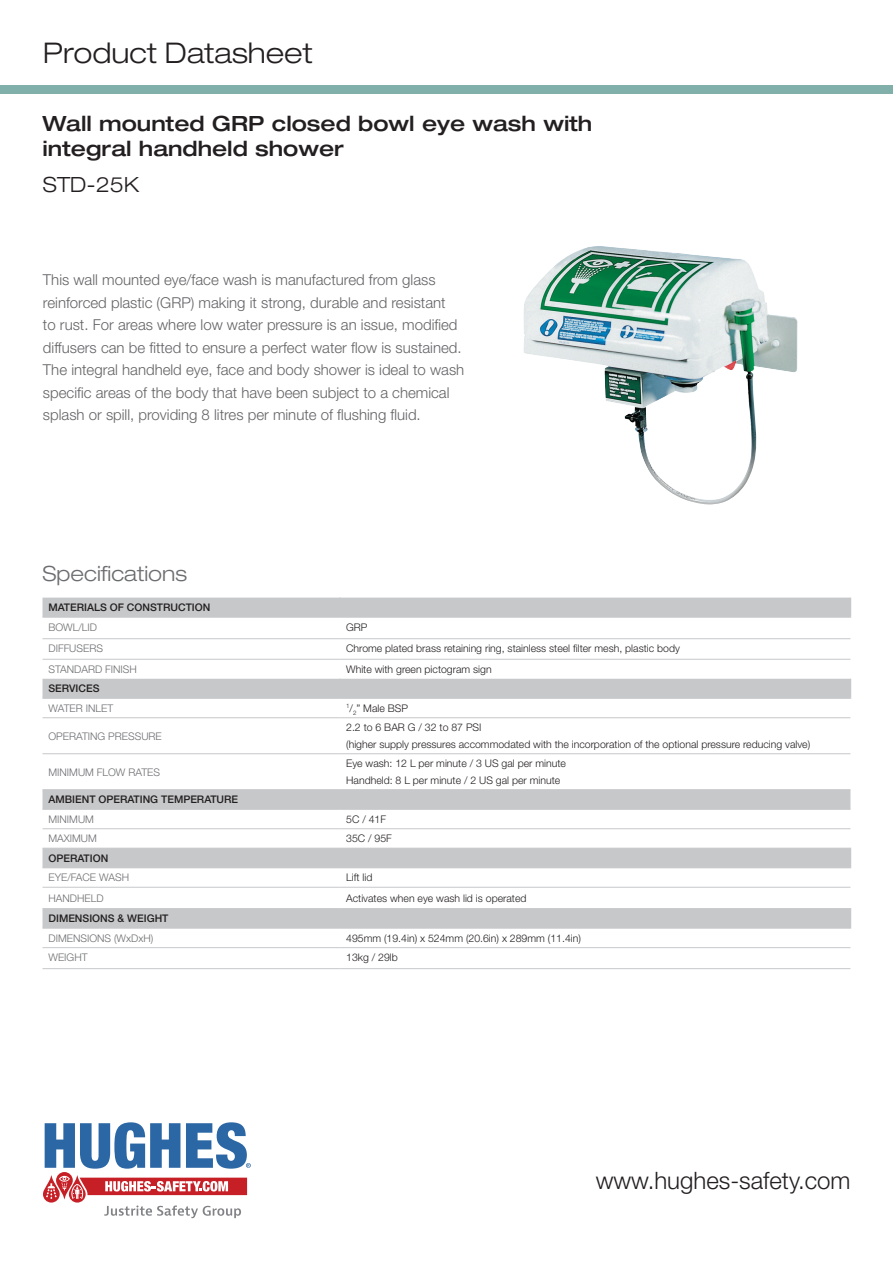
<style>
.page{position:relative;width:893px;height:1263px;background:#fff}
.page>*{position:absolute;margin:0;border:0;box-sizing:border-box;transform-origin:0 0}
.t1{font:300 expanded 28.5px "Helvetica Neue LT Std";color:#231f20}
.t2{font:300 24px "Helvetica Neue LT Std";color:#231f20}
.t3{font:500 expanded 21px/25.2px "Helvetica Neue LT Std";color:#231f20}
.t4{font:300 expanded 21px "Helvetica Neue LT Std";color:#6c6d70}
.t5{font:300 expanded 21px "Helvetica Neue LT Std";color:#231f20}
.t6{font:300 15px/22.5px "Helvetica Neue LT Std";color:#636366}
.t7{font:300 10.5px "Helvetica Neue LT Std";color:#231f20}
.t8{font:300 10.5px "Helvetica Neue LT Std";color:#6c6d70}
.t9{font:500 10.5px "Helvetica Neue LT Std";color:#231f20}
.s1{color:#666a6b}
</style>
<div class="page">
<svg style="left:43px;top:1122px;width:208px;height:96px"></svg>
<div style="left:0;top:85px;width:893px;height:9px;background:#81b0aa"></div>
<svg style="left:43px;top:598px;width:807px;height:330px"></svg>
<svg style="left:339px;top:598px;width:2px;height:18px"></svg>
<svg style="left:850px;top:598px;width:1px;height:18px"></svg>
<svg style="left:339px;top:679px;width:2px;height:19px"></svg>
<svg style="left:850px;top:679px;width:1px;height:19px"></svg>
<svg style="left:339px;top:849px;width:2px;height:18px"></svg>
<svg style="left:850px;top:849px;width:1px;height:18px"></svg>
<svg style="left:339px;top:909px;width:2px;height:19px"></svg>
<svg style="left:850px;top:909px;width:1px;height:19px"></svg>
<hr style="left:43px;top:928px;width:297px;height:1px;background:#c7c8ca">
<hr style="left:340px;top:928px;width:511px;height:1px;background:#c7c8ca">
<hr style="left:43px;top:947px;width:297px;height:1px;background:#c7c8ca">
<hr style="left:340px;top:947px;width:510px;height:1px;background:#c7c8ca">
<hr style="left:43px;top:968px;width:297px;height:1px;background:#c7c8ca">
<hr style="left:340px;top:968px;width:510px;height:1px;background:#c7c8ca">
<hr style="left:43px;top:789px;width:297px;height:1px;background:#c7c8ca">
<hr style="left:340px;top:789px;width:510px;height:1px;background:#c7c8ca">
<hr style="left:43px;top:809px;width:297px;height:1px;background:#c7c8ca">
<hr style="left:340px;top:809px;width:510px;height:1px;background:#c7c8ca">
<hr style="left:43px;top:848px;width:297px;height:1px;background:#c7c8ca">
<hr style="left:340px;top:848px;width:511px;height:1px;background:#c7c8ca">
<hr style="left:43px;top:616px;width:297px;height:2px;background:#c7c8ca">
<hr style="left:340px;top:616px;width:511px;height:2px;background:#c7c8ca">
<hr style="left:43px;top:698px;width:297px;height:1px;background:#c7c8ca">
<hr style="left:340px;top:698px;width:511px;height:1px;background:#c7c8ca">
<hr style="left:43px;top:867px;width:297px;height:1px;background:#c7c8ca">
<hr style="left:340px;top:867px;width:511px;height:1px;background:#c7c8ca">
<hr style="left:43px;top:908px;width:297px;height:1px;background:#c7c8ca">
<hr style="left:340px;top:908px;width:511px;height:1px;background:#c7c8ca">
<hr style="left:43px;top:828px;width:297px;height:1px;background:#c7c8ca">
<hr style="left:340px;top:828px;width:510px;height:1px;background:#c7c8ca">
<hr style="left:43px;top:638px;width:297px;height:1px;background:#c7c8ca">
<hr style="left:340px;top:638px;width:510px;height:1px;background:#c7c8ca">
<hr style="left:43px;top:659px;width:297px;height:1px;background:#c7c8ca">
<hr style="left:340px;top:659px;width:510px;height:1px;background:#c7c8ca">
<hr style="left:43px;top:717px;width:297px;height:1px;background:#c7c8ca">
<hr style="left:340px;top:717px;width:510px;height:1px;background:#c7c8ca">
<hr style="left:43px;top:753px;width:297px;height:1px;background:#c7c8ca">
<hr style="left:340px;top:753px;width:510px;height:1px;background:#c7c8ca">
<hr style="left:43px;top:887px;width:297px;height:1px;background:#c7c8ca">
<hr style="left:340px;top:887px;width:510px;height:1px;background:#c7c8ca">
<img style="left:524px;top:246px;width:274px;height:258px">
<h1 class="t1" style="left:43px;top:36px;width:271px">Product Datasheet</h1>
<p class="t3" style="left:43px;top:110px;width:551px">Wall mounted GRP closed bowl eye wash with integral handheld shower</p>
<p class="t5" style="left:43px;top:172px;width:98px">STD-25K</p>
<p class="t6" style="left:43px;top:268px;width:423px">This wall mounted eye/face wash is manufactured from glass reinforced plastic (GRP) making it strong, durable and resistant<br>to rust. For areas where low water pressure is an issue, modified diffusers can be fitted to ensure a perfect water flow is sustained.<br>The integral handheld eye, face and body shower is ideal to wash specific areas of the body that have been subject to a chemical splash or spill, providing 8 litres per minute of flushing fluid.</p>
<p class="t4" style="left:43px;top:560px;width:146px">Specifi<span class="s1">ca</span>tions</p>
<p class="t9" style="left:49px;top:601px;width:163px">MATERIALS OF CONSTRUCTION</p>
<p class="t8" style="left:49px;top:620px;width:50px">BOWL/LID</p>
<p class="t7" style="left:346px;top:620px;width:23px">GRP</p>
<p class="t8" style="left:49px;top:642px;width:56px">DIFFUSERS</p>
<p class="t7" style="left:346px;top:642px;width:335px">Chrome plated brass retaining ring, stainless steel filter mesh, plastic body</p>
<p class="t8" style="left:49px;top:663px;width:90px">STANDARD FINISH</p>
<p class="t7" style="left:346px;top:663px;width:147px">White with green pictogram sign</p>
<p class="t9" style="left:49px;top:682px;width:52px">SERVICES</p>
<p class="t8" style="left:49px;top:702px;width:66px">WATER INLET</p>
<p class="t7" style="left:346px;top:702px;width:63px"><sup>1</sup>/<sub>2</sub>” Male BSP</p>
<p class="t8" style="left:49px;top:729px;width:115px">OPERATING PRESSURE</p>
<p class="t7" style="left:346px;top:721px;width:137px">2.2 to 6 BAR G / 32 to 87 PSI</p>
<p class="t7" style="left:346px;top:738px;width:466px">(higher supply pressures accommodated with the incorporation of the optional pressure reducing valve)</p>
<p class="t8" style="left:49px;top:765px;width:113px">MINIMUM FLOW RATES</p>
<p class="t7" style="left:346px;top:757px;width:221px">Eye wash: 12 L per minute / 3 US gal per minute</p>
<p class="t7" style="left:346px;top:774px;width:216px">Handheld: 8 L per minute / 2 US gal per minute</p>
<p class="t9" style="left:49px;top:793px;width:191px">AMBIENT OPERATING TEMPERATURE</p>
<p class="t8" style="left:49px;top:812px;width:47px">MINIMUM</p>
<p class="t7" style="left:346px;top:812px;width:41px">5C / 41F</p>
<p class="t8" style="left:49px;top:832px;width:50px">MAXIMUM</p>
<p class="t7" style="left:346px;top:832px;width:47px">35C / 95F</p>
<p class="t9" style="left:49px;top:852px;width:61px">OPERATION</p>
<p class="t8" style="left:49px;top:871px;width:82px">EYE/FACE WASH</p>
<p class="t7" style="left:346px;top:871px;width:28px">Lift lid</p>
<p class="t8" style="left:49px;top:891px;width:57px">HANDHELD</p>
<p class="t7" style="left:346px;top:891px;width:182px">Activates when eye wash lid is operated</p>
<p class="t9" style="left:49px;top:912px;width:121px">DIMENSIONS &amp; WEIGHT</p>
<p class="t8" style="left:49px;top:931px;width:106px">DIMENSIONS (WxDxH)</p>
<p class="t7" style="left:346px;top:931px;width:236px">495mm (19.4in) x 524mm (20.6in) x 289mm (11.4in)</p>
<p class="t8" style="left:49px;top:951px;width:41px">WEIGHT</p>
<p class="t7" style="left:346px;top:951px;width:53px">13kg / 29lb</p>
<h2 class="t2" style="left:596px;top:1166px;width:256px">www.hughes-safety.com</h2>
</div>
